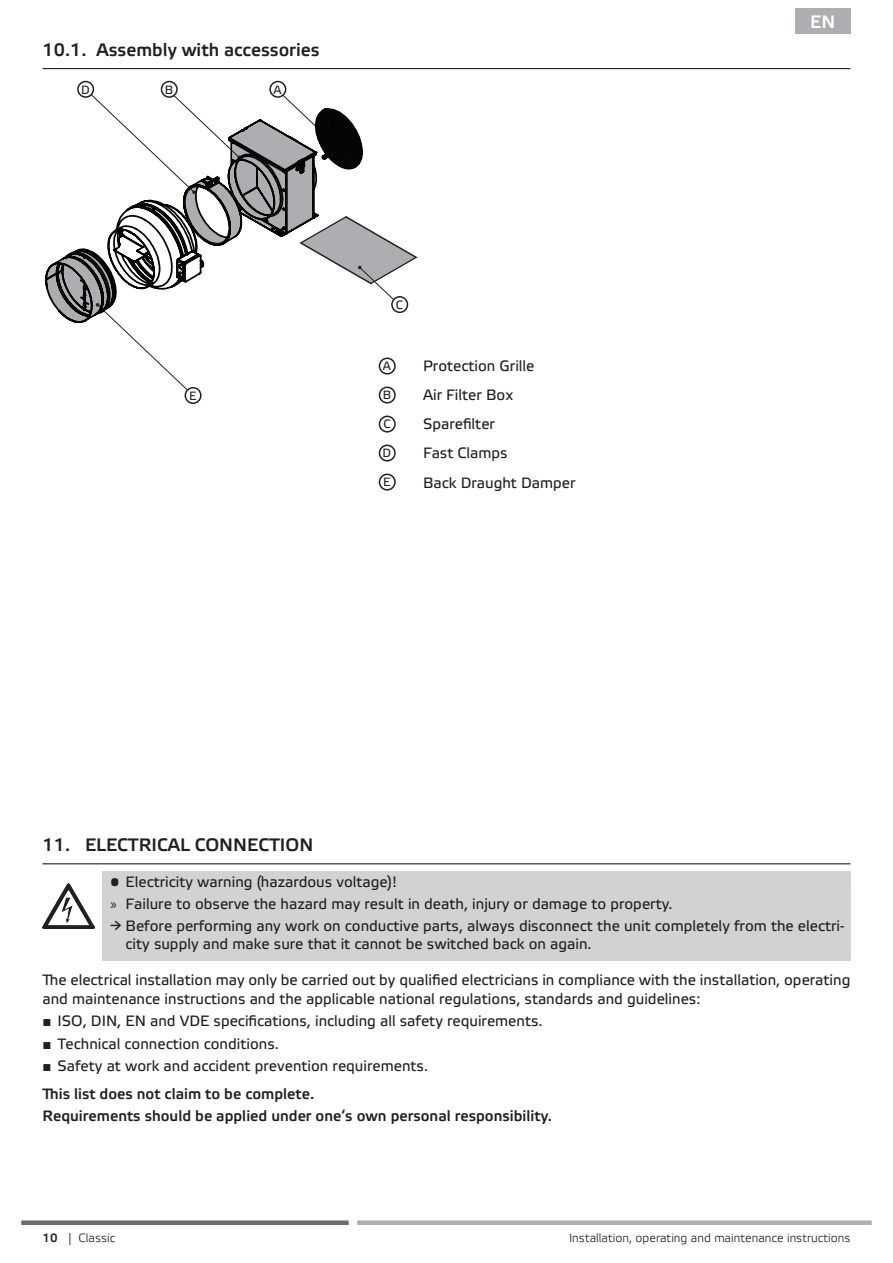
<style>
.page{position:relative;width:893px;height:1263px;background:#fff}
.page>*{position:absolute;margin:0;border:0;box-sizing:border-box;transform-origin:0 0}
.t1{font:500 18px "Etelka";color:#231f20}
.t2{font:500 18px "Etelka";color:#fff}
.t3{font:15px/19.5px "Etelka Text";color:#231f20}
.t4{font:500 15px/22.2px "Etelka";color:#231f20}
.t5{font:300 12px "Etelka";color:#231f20}
.t6{font:12px "Etelka Text";color:#231f20}
.t7{font:500 12px "Etelka";color:#231f20}
.s1{font-family:"Myriad Pro"}
.s2{font-family:"Arial"}
</style>
<div class="page">
<div style="left:357px;top:1220px;width:515px;height:5px;background:#adaeb1"></div>
<div style="left:21px;top:1220px;width:328px;height:5px;background:#6c6c70"></div>
<img style="left:43px;top:883px;width:51px;height:45px">
<div style="left:795px;top:9px;width:55px;height:25px;background:#adaeb1"></div>
<div style="left:102px;top:872px;width:748px;height:89px;background:#d1d2d4"></div>
<hr style="left:43px;top:863px;width:807px;height:1px;background:#231f20">
<hr style="left:43px;top:68px;width:807px;height:1px;background:#231f20">
<div style="left:161px;top:81px;width:17px;height:17px;border:2px solid #231f20;border-radius:50%"></div>
<div style="left:269px;top:81px;width:17px;height:17px;border:2px solid #231f20;border-radius:50%"></div>
<div style="left:77px;top:81px;width:17px;height:17px;border:2px solid #231f20;border-radius:50%"></div>
<svg style="left:46px;top:88px;width:372px;height:403px"></svg>
<div style="left:392px;top:297px;width:15px;height:15px;background:#fff;border-radius:50%"></div>
<div style="left:391px;top:296px;width:17px;height:17px;border:2px solid #231f20;border-radius:50%"></div>
<p class="t1" style="left:43px;top:39px;width:279px">10.1. Assembly with accessories</p>
<p class="t6" style="left:81px;top:83px;width:10px">D</p>
<p class="t6" style="left:165px;top:83px;width:10px">B</p>
<p class="t6" style="left:274px;top:83px;width:10px">A</p>
<p class="t6" style="left:189px;top:389px;width:9px">E</p>
<p class="t6" style="left:396px;top:298px;width:9px">C</p>
<p class="t6" style="left:383px;top:359px;width:10px">A</p>
<p class="t3" style="left:423px;top:357px;width:113px">Protection Grille</p>
<p class="t6" style="left:383px;top:388px;width:10px">B</p>
<p class="t3" style="left:423px;top:386px;width:92px">Air Filter Box</p>
<p class="t6" style="left:383px;top:417px;width:9px">C</p>
<p class="t3" style="left:423px;top:415px;width:73px">Sparefilter</p>
<p class="t6" style="left:383px;top:446px;width:10px">D</p>
<p class="t3" style="left:423px;top:444px;width:86px">Fast Clamps</p>
<p class="t6" style="left:383px;top:475px;width:9px">E</p>
<p class="t3" style="left:423px;top:473px;width:154px">Back Draught Damper</p>
<p class="t6" style="left:383px;top:471px;width:10px">A</p>
<p class="t3" style="left:423px;top:469px;width:21px">SG</p>
<p class="t3" style="left:515px;top:469px;width:111px">Protection grille</p>
<p class="t2" style="left:810px;top:11px;width:27px">EN</p>
<p class="t1" style="left:43px;top:834px;width:272px">11. ELECTRICAL CONNECTION</p>
<p class="t3" style="left:111px;top:871px;width:564px;line-height:22.2px">• Electricity warning (hazardous voltage)!<br><span class="s1">»</span> Failure to observe the hazard may result in death, injury or damage to property.</p>
<p class="t3" style="left:126px;top:918px;width:720px;line-height:18px;text-indent:-15px">→ Before performing any work on conductive parts, always disconnect the unit completely from the electri&shy;city supply and make sure that it cannot be switched back on again.</p>
<p class="t3" style="left:43px;top:970px;width:809px">The electrical installation may only be carried out by qualified electricians in compliance with the installation, operating and maintenance instructions and the applicable national regulations, standards and guidelines:</p>
<p class="t3" style="left:43px;top:1012px;width:502px"><span class="s2">■</span> ISO, DIN, EN and VDE specifications, including all safety requirements.</p>
<p class="t3" style="left:43px;top:1034px;width:238px"><span class="s2">■</span> Technical connection conditions.</p>
<p class="t3" style="left:43px;top:1057px;width:387px"><span class="s2">■</span> Safety at work and accident prevention requirements.</p>
<p class="t4" style="left:43px;top:1083px;width:511px">This list does not claim to be complete.<br>Requirements should be applied under one‘s own personal responsibility.</p>
<p class="t7" style="left:43px;top:1231px;width:17px">10</p>
<p class="t5" style="left:68px;top:1231px;width:49px">| Classic</p>
<p class="t5" style="left:569px;top:1231px;width:283px">Installation, operating and maintenance instructions</p>
</div>
